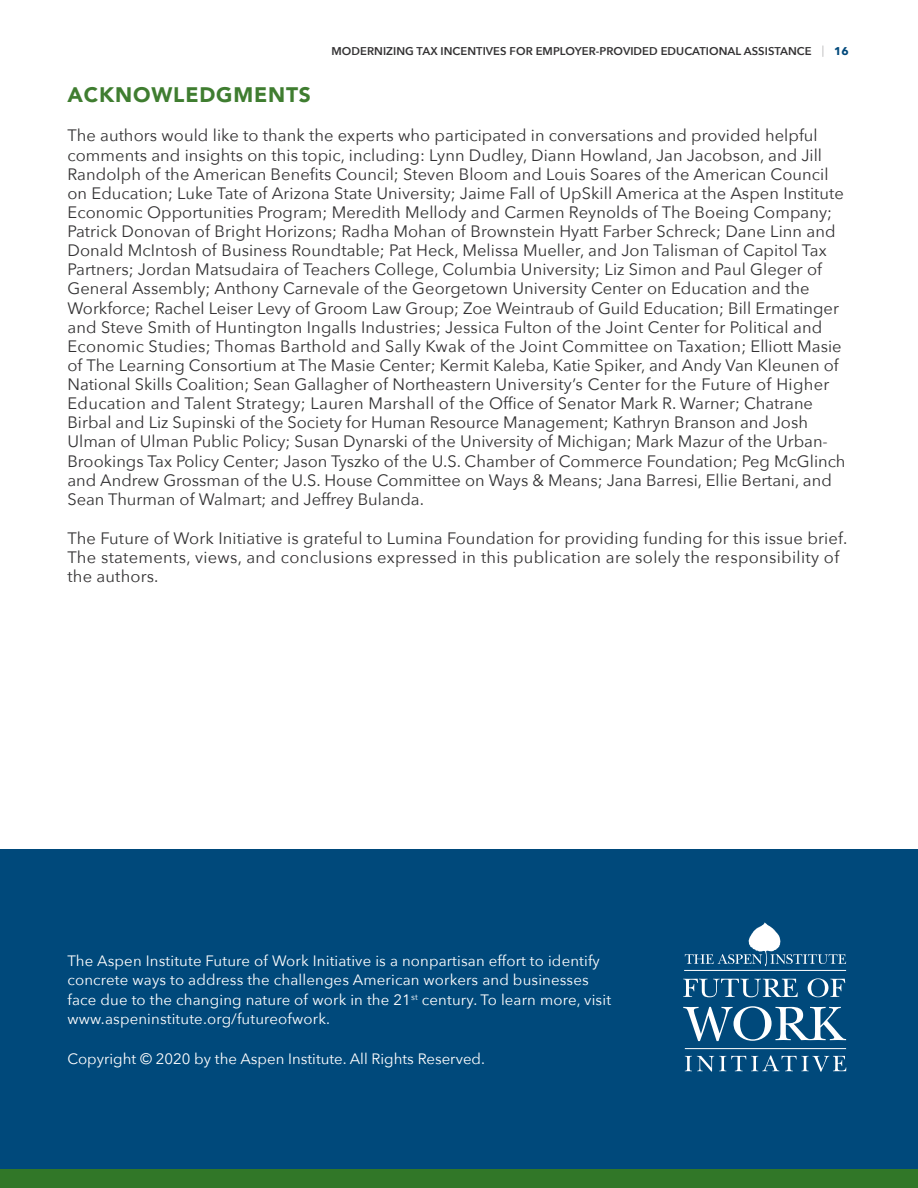
<style>
.page{position:relative;width:918px;height:1188px;background:#fff}
.page>*{position:absolute;margin:0;border:0;box-sizing:border-box;transform-origin:0 0}
.Bold_All_Cap{font:900 21px "Avenir";letter-spacing:.04em;color:#3f7d30}
.Paragraph_1{font:16.5px/19.2px "Avenir Next";letter-spacing:.005em;color:#333233}
.Paragraph_1-2{font:15px/19.5px "Avenir Next";letter-spacing:.01em;color:#fff}
.t1{font:600 11.25px "Avenir Next";letter-spacing:.005em;color:#333233}
.s1{font-weight:200}
.s2{font-weight:700;color:#00497b}
</style>
<div class="page">
<div style="left:0;top:849px;width:918px;height:339px;background:#00497b"></div>
<svg style="left:683px;top:979px;width:115px;height:18px"></svg>
<svg style="left:808px;top:978px;width:37px;height:19px"></svg>
<svg style="left:683px;top:1006px;width:163px;height:35px"></svg>
<svg style="left:685px;top:922px;width:161px;height:44px"></svg>
<hr style="left:684px;top:970px;width:162px;height:1px;background:#fff">
<svg style="left:685px;top:1056px;width:161px;height:16px"></svg>
<hr style="left:685px;top:1048px;width:161px;height:1px;background:#fff">
<div style="left:0;top:1169px;width:918px;height:19px;background:#317728"></div>
<p class="t1" style="left:331px;top:41px;width:519px">MODERNIZING TAX INCENTIVES FOR EMPLOYER-PROVIDED EDUCATIONAL ASSISTANCE <span class="s1">|</span> <span class="s2">16</span></p>
<p class="Bold_All_Cap" style="left:68px;top:77px;width:245px">ACKNOWLEDGMENTS</p>
<p class="Paragraph_1" style="left:68px;top:125px;width:780px">The authors would like to thank the experts who participated in conversations and provided helpful comments and insights on this topic, including: Lynn Dudley, Diann Howland, Jan Jacobson, and Jill Randolph of the American Benefits Council; Steven Bloom and Louis Soares of the American Council on Education; Luke Tate of Arizona State University; Jaime Fall of UpSkill America at the Aspen Institute Economic Opportunities Program; Meredith Mellody and Carmen Reynolds of The Boeing Company; Patrick Donovan of Bright Horizons; Radha Mohan of Brownstein Hyatt Farber Schreck; Dane Linn and Donald McIntosh of Business Roundtable; Pat Heck, Melissa Mueller, and Jon Talisman of Capitol Tax Partners; Jordan Matsudaira of Teachers College, Columbia University; Liz Simon and Paul Gleger of General Assembly; Anthony Carnevale of the Georgetown University Center on Education and the Workforce; Rachel Leiser Levy of Groom Law Group; Zoe Weintraub of Guild Education; Bill Ermatinger and Steve Smith of Huntington Ingalls Industries; Jessica Fulton of the Joint Center for Political and Economic Studies; Thomas Barthold and Sally Kwak of the Joint Committee on Taxation; Elliott Masie of The Learning Consortium at The Masie Center; Kermit Kaleba, Katie Spiker, and Andy Van Kleunen of National Skills Coalition; Sean Gallagher of Northeastern University’s Center for the Future of Higher Education and Talent Strategy; Lauren Marshall of the Office of Senator Mark R. Warner; Chatrane Birbal and Liz Supinski of the Society for Human Resource Management; Kathryn Branson and Josh Ulman of Ulman Public Policy; Susan Dynarski of the University of Michigan; Mark Mazur of the Urban-Brookings Tax Policy Center; Jason Tyszko of the U.S. Chamber of Commerce Foundation; Peg McGlinch and Andrew Grossman of the U.S. House Committee on Ways &amp; Means; Jana Barresi, Ellie Bertani, and Sean Thurman of Walmart; and Jeffrey Bulanda.</p>
<p class="Paragraph_1" style="left:68px;top:528px;width:781px">The Future of Work Initiative is grateful to Lumina Foundation for providing funding for this issue brief.<br>The statements, views, and conclusions expressed in this publication are solely the responsibility of the authors.</p>
<p class="Paragraph_1-2" style="left:68px;top:950px;width:545px">The Aspen Institute Future of Work Initiative is a nonpartisan effort to identify concrete ways to address the challenges American workers and businesses face due to the changing nature of work in the 21<sup>st</sup> century. To learn more, visit www.aspeninstitute.org/futureofwork.</p>
<p class="Paragraph_1-2" style="left:68px;top:1048px;width:419px">Copyright © 2020 by the Aspen Institute. All Rights Reserved.</p>
</div>
